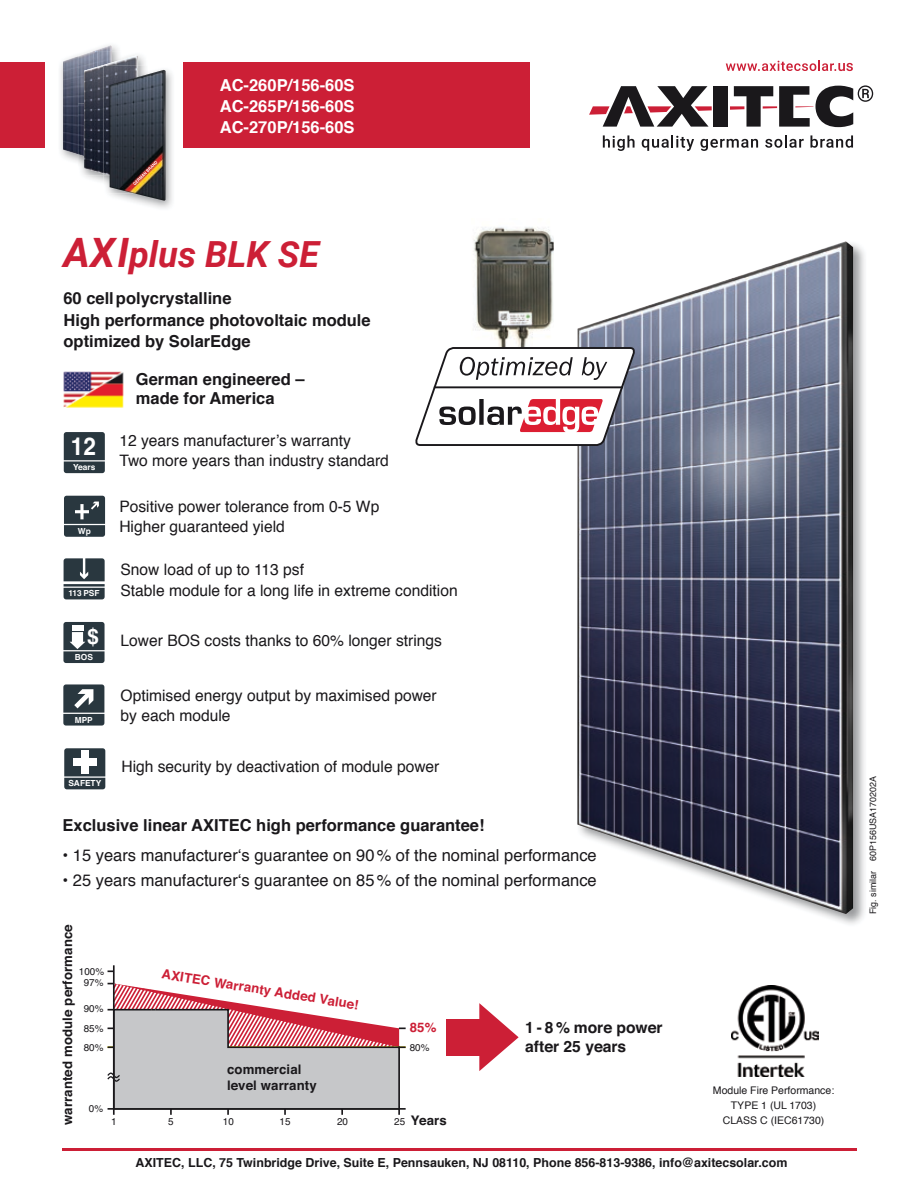
<style>
.page{position:relative;width:918px;height:1188px;background:#fff}
.page>*{position:absolute;margin:0;border:0;box-sizing:border-box;transform-origin:0 0}
.t1{font:italic 700 36px "Roboto";color:#cc1f36}
.t2{font:700 24.75px "Helvetica";color:#fff;scale:.91 1}
.t3{font:700 21.3px "Helvetica";color:#fff}
.t4{font:700 16.5px/21.1px "Helvetica";color:#1a181b}
.t5{font:16.5px "Helvetica";color:#1a181b}
.t6{font:700 16.5px/21px "Helvetica";color:#fff;text-align:justify}
.t7{font:15.75px/20.2px "Helvetica";color:#1a181b}
.t8{font:700 15.6px/18.8px "Helvetica";color:#1a181b}
.t9{font:700 13.2px/15.9px "Helvetica";letter-spacing:.01em;color:#1a181b}
.t10{font:700 13.2px "Helvetica";color:#cc1f36}
.t11{font:700 12.45px "Helvetica";color:#1a181b}
.t12{font:10.5px/15px "Helvetica";color:#1a181b;text-align:center}
.t13{font:9.9px/19.4px "Helvetica";color:#1a181b;text-align:center}
.t14{font:9px "Helvetica";color:#1a181b}
.t15{font:700 8.4px "Helvetica";color:#fff}
.s1{font-size:40.5px}
.s2{font-weight:400;font-size:9.9px}
</style>
<div class="page">
<img style="left:819px;top:244px;width:46px;height:680px">
<img style="left:577px;top:241px;width:276px;height:673px">
<div style="left:714px;top:86px;width:14px;height:41px;background:#1a181b"></div>
<svg style="left:589px;top:86px;width:123px;height:41px"></svg>
<svg style="left:603px;top:135px;width:32px;height:16px"></svg>
<svg style="left:642px;top:135px;width:52px;height:16px"></svg>
<svg style="left:700px;top:139px;width:58px;height:12px"></svg>
<svg style="left:765px;top:135px;width:39px;height:13px"></svg>
<svg style="left:810px;top:135px;width:43px;height:13px"></svg>
<svg style="left:726px;top:60px;width:127px;height:11px"></svg>
<svg style="left:730px;top:85px;width:143px;height:42px"></svg>
<div style="left:183px;top:63px;width:347px;height:85px;background:#cc1f36"></div>
<div style="left:0;top:63px;width:45px;height:85px;background:#cc1f36"></div>
<img style="left:60px;top:45px;width:58px;height:117px">
<img style="left:63px;top:45px;width:49px;height:109px">
<img style="left:85px;top:55px;width:60px;height:127px">
<img style="left:78px;top:51px;width:41px;height:124px">
<img style="left:78px;top:51px;width:34px;height:53px">
<img style="left:78px;top:104px;width:6px;height:52px">
<img style="left:84px;top:55px;width:54px;height:118px">
<img style="left:133px;top:69px;width:39px;height:139px">
<img style="left:103px;top:66px;width:35px;height:116px">
<img style="left:110px;top:70px;width:56px;height:131px">
<img style="left:135px;top:161px;width:22px;height:22px">
<img style="left:473px;top:227px;width:81px;height:120px">
<img style="left:63px;top:371px;width:61px;height:37px">
<svg style="left:415px;top:347px;width:220px;height:100px"></svg>
<hr style="left:434px;top:386px;width:189px;height:2px;background:#1a181b">
<svg style="left:64px;top:432px;width:41px;height:41px;background:#313e46"></svg>
<svg style="left:64px;top:558px;width:41px;height:41px;background:#4a565d"></svg>
<svg style="left:64px;top:496px;width:41px;height:41px;background:#3f4c53"></svg>
<svg style="left:63px;top:622px;width:42px;height:41px;background:#525d64"></svg>
<svg style="left:63px;top:684px;width:41px;height:42px;background:#4d585f"></svg>
<svg style="left:64px;top:748px;width:41px;height:41px"></svg>
<div style="left:73px;top:759px;width:24px;height:7px;background:#fff"></div>
<div style="left:81px;top:751px;width:8px;height:23px;background:#fff"></div>
<hr style="left:63px;top:1148px;width:794px;height:3px;background:#cc1f36">
<img style="left:732px;top:986px;width:86px;height:91px">
<hr style="left:113px;top:965px;width:2px;height:150px;background:#1a181b">
<svg style="left:107px;top:982px;width:299px;height:133px"></svg>
<svg style="left:479px;top:1003px;width:40px;height:68px"></svg>
<div style="left:446px;top:1019px;width:47px;height:36px;background:#cc1f36"></div>
<p class="t6" style="left:220px;top:74px;width:136px">AC-260P/156-60S AC-265P/156-60S AC-270P/156-60S</p>
<h1 class="t1" style="left:64px;top:229px;width:257px"><span class="s1">AXI</span>plus BLK SE</h1>
<p class="t4" style="left:63px;top:288px;width:309px">60 cell polycrystalline<br>High performance photovoltaic module optimized by SolarEdge</p>
<p class="t4" style="left:136px;top:370px;width:170px;line-height:19px">German engineered – made for America</p>
<p class="t7" style="left:119px;top:431px;width:271px">12 years manufacturer’s warranty<br>Two more years than industry standard</p>
<h2 class="t2" style="left:71px;top:426px;width:29px">12</h2>
<p class="t15" style="left:73px;top:460px;width:24px">Years</p>
<p class="t7" style="left:119px;top:496px;width:261px">Positive power tolerance from 0-5 Wp</p>
<p class="t15" style="left:78px;top:524px;width:14px">Wp</p>
<p class="t7" style="left:119px;top:517px;width:167px">Higher guaranteed yield</p>
<p class="t15" style="left:68px;top:587px;width:33px">113 PSF</p>
<h3 class="t3" style="left:87px;top:620px;width:13px">$</h3>
<p class="t15" style="left:75px;top:650px;width:20px">BOS</p>
<p class="t15" style="left:75px;top:713px;width:20px">MPP</p>
<p class="t15" style="left:68px;top:777px;width:34px">SAFETY</p>
<p class="t7" style="left:121px;top:560px;width:339px">Snow load of up to 113 psf<br>Stable module for a long life in extreme condition</p>
<p class="t7" style="left:121px;top:631px;width:323px">Lower BOS costs thanks to 60% longer strings</p>
<p class="t7" style="left:121px;top:685px;width:318px">Optimised energy output by maximised power by each module</p>
<p class="t7" style="left:121px;top:757px;width:320px">High security by deactivation of module power</p>
<p class="t4" style="left:63px;top:815px;width:424px">Exclusive linear AXITEC high performance guarantee!</p>
<p class="t5" style="left:63px;top:842px;width:536px">• 15 years manufacturer‘s guarantee on 90 % of the nominal performance</p>
<p class="t5" style="left:63px;top:867px;width:536px">• 25 years manufacturer‘s guarantee on 85 % of the nominal performance</p>
<p class="t9" style="left:60px;top:1125px;width:202px;rotate:-90deg">warranted module performance</p>
<p class="t13" style="left:79px;top:966px;width:27px;line-height:11.7px">100%<br>97%</p>
<p class="t13" style="left:84px;top:999px;width:21px;text-align:justify">90% 85% 80%</p>
<p class="t13" style="left:89px;top:1099px;width:16px">0%</p>
<p class="t10" style="left:164px;top:963px;width:201px;rotate:9deg">AXITEC Warranty Added Value!</p>
<p class="t9" style="left:227px;top:1061px;width:91px">commercial level warranty</p>
<p class="t10" style="left:410px;top:1017px;width:28px">85%</p>
<p class="t13" style="left:410px;top:1038px;width:21px">80%</p>
<p class="t13" style="left:111px;top:1112px;width:7px">1</p>
<p class="t13" style="left:168px;top:1112px;width:7px">5</p>
<p class="t13" style="left:223px;top:1112px;width:13px">10</p>
<p class="t13" style="left:280px;top:1112px;width:13px">15</p>
<p class="t13" style="left:337px;top:1112px;width:13px">20</p>
<p class="t9" style="left:394px;top:1112px;width:54px"><span class="s2">25</span> Years</p>
<p class="t8" style="left:525px;top:1018px;width:139px">1 - 8 % more power after 25 years</p>
<p class="t12" style="left:713px;top:1083px;width:123px">Module Fire Performance:<br>TYPE 1 (UL 1703)<br>CLASS C (IEC61730)</p>
<p class="t11" style="left:136px;top:1152px;width:653px">AXITEC, LLC, 75 Twinbridge Drive, Suite E, Pennsauken, NJ 08110, Phone 856-813-9386, info@axitecsolar.com</p>
<p class="t14" style="left:866px;top:914px;width:139px;rotate:-90deg">Fig. similar 60P156USA170202A</p>
</div>
